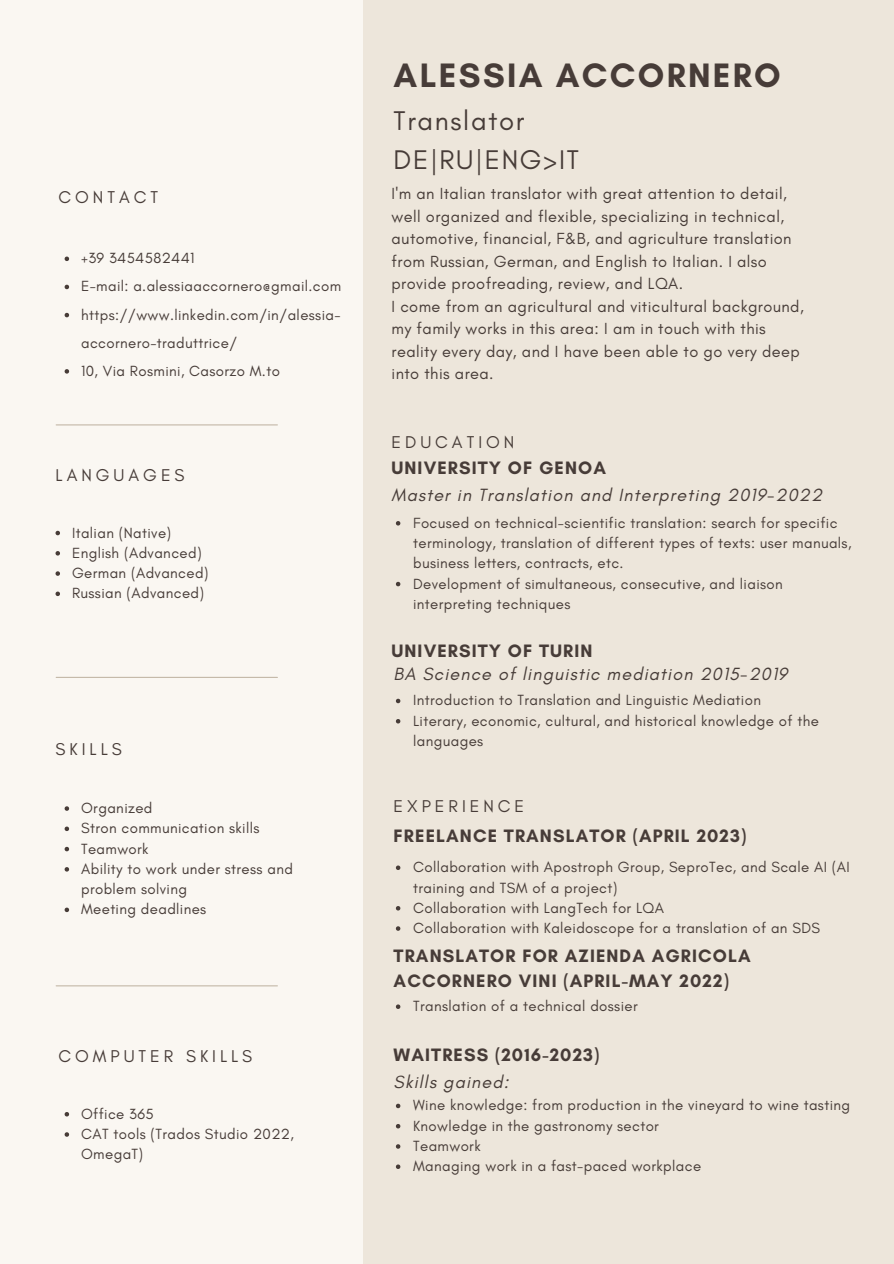
<style>
.page{position:relative;width:894px;height:1264px;background:#fff}
.page>*{position:absolute;margin:0;border:0;box-sizing:border-box;transform-origin:0 0}
.t1{font:700 34.5px "Glacial Indifference";letter-spacing:.065em;color:#473c38}
.t2{font:27.45px "Glacial Indifference";letter-spacing:.06em;color:#473c38}
.t3{font:700 18.3px/24.8px "Glacial Indifference";letter-spacing:.06em;color:#473c38}
.t4{font:italic 18px "Glacial Indifference";letter-spacing:.06em;color:#473c38}
.t5{font:17.4px "Glacial Indifference";letter-spacing:.23em;color:#473c38}
.t6{font:16.35px/22.5px "Glacial Indifference";letter-spacing:.025em;color:#473c38}
.t7{font:15px/20.2px "Glacial Indifference";letter-spacing:.025em;color:#473c38}
</style>
<div class="page">
<div style="left:0;top:0;width:893px;height:1263px;background:#ede6db"></div>
<div style="left:0;top:0;width:362px;height:1263px;background:#faf7f2"></div>
<hr style="left:56px;top:424px;width:221px;height:1px;background:#c3b8a8">
<hr style="left:56px;top:677px;width:221px;height:1px;background:#c3b8a8">
<svg style="left:65px;top:256px;width:4px;height:5px"></svg>
<svg style="left:65px;top:285px;width:4px;height:4px"></svg>
<svg style="left:65px;top:313px;width:4px;height:4px"></svg>
<svg style="left:65px;top:369px;width:4px;height:4px"></svg>
<svg style="left:55px;top:531px;width:5px;height:4px"></svg>
<svg style="left:55px;top:551px;width:5px;height:4px"></svg>
<svg style="left:55px;top:571px;width:5px;height:5px"></svg>
<svg style="left:55px;top:591px;width:5px;height:5px"></svg>
<svg style="left:65px;top:806px;width:4px;height:4px"></svg>
<svg style="left:65px;top:826px;width:4px;height:5px"></svg>
<svg style="left:65px;top:846px;width:4px;height:5px"></svg>
<svg style="left:65px;top:867px;width:4px;height:4px"></svg>
<svg style="left:65px;top:907px;width:4px;height:5px"></svg>
<svg style="left:396px;top:521px;width:4px;height:4px"></svg>
<svg style="left:396px;top:582px;width:4px;height:4px"></svg>
<svg style="left:396px;top:698px;width:4px;height:5px"></svg>
<svg style="left:396px;top:719px;width:4px;height:4px"></svg>
<svg style="left:65px;top:1112px;width:4px;height:4px"></svg>
<svg style="left:65px;top:1132px;width:4px;height:4px"></svg>
<hr style="left:56px;top:985px;width:221px;height:1px;background:#c3b8a8">
<svg style="left:396px;top:1103px;width:4px;height:5px"></svg>
<svg style="left:396px;top:1124px;width:4px;height:4px"></svg>
<svg style="left:396px;top:1144px;width:4px;height:4px"></svg>
<svg style="left:396px;top:1164px;width:4px;height:4px"></svg>
<svg style="left:396px;top:1004px;width:4px;height:4px"></svg>
<svg style="left:396px;top:865px;width:4px;height:5px"></svg>
<svg style="left:396px;top:906px;width:4px;height:4px"></svg>
<svg style="left:396px;top:926px;width:4px;height:4px"></svg>
<p class="t5" style="left:59px;top:186px;width:101px">CONTACT</p>
<p class="t7" style="left:81px;top:248px;width:115px">+39 3454582441</p>
<p class="t7" style="left:81px;top:276px;width:261px">E-mail: a.alessiaaccornero@gmail.com</p>
<p class="t7" style="left:81px;top:300px;width:261px;line-height:28.2px">https://www.linkedin.com/in/alessia&shy;accornero-traduttrice/</p>
<p class="t7" style="left:81px;top:360px;width:200px">10, Via Rosmini, Casorzo M.to</p>
<p class="t5" style="left:56px;top:464px;width:130px">LANGUAGES</p>
<p class="t7" style="left:72px;top:522px;width:101px">Italian (Native)</p>
<p class="t7" style="left:72px;top:542px;width:131px">English (Advanced)</p>
<p class="t7" style="left:72px;top:562px;width:138px">German (Advanced)</p>
<p class="t7" style="left:72px;top:583px;width:133px">Russian (Advanced)</p>
<p class="t5" style="left:56px;top:738px;width:68px">SKILLS</p>
<p class="t7" style="left:81px;top:797px;width:73px">Organized</p>
<p class="t7" style="left:81px;top:818px;width:180px">Stron communication skills</p>
<p class="t7" style="left:81px;top:838px;width:69px">Teamwork</p>
<p class="t7" style="left:81px;top:858px;width:213px">Ability to work under stress and problem solving</p>
<p class="t7" style="left:81px;top:899px;width:127px">Meeting deadlines</p>
<p class="t5" style="left:59px;top:1045px;width:195px">COMPUTER SKILLS</p>
<p class="t7" style="left:81px;top:1103px;width:74px">Office 365</p>
<p class="t7" style="left:81px;top:1123px;width:214px">CAT tools (Trados Studio 2022,<br>OmegaT)</p>
<p class="t1" style="left:393px;top:54px;width:388px">ALESSIA ACCORNERO</p>
<p class="t2" style="left:393px;top:104px;width:132px">Translator</p>
<p class="t2" style="left:393px;top:142px;width:187px">DE|RU|ENG&gt;IT</p>
<p class="t6" style="left:391px;top:182px;width:401px">I'm an Italian translator with great attention to detail, well organized and flexible, specializing in technical, automotive, financial, F&amp;B, and agriculture translation from Russian, German, and English to Italian. I also provide proofreading, review, and LQA.</p>
<p class="t6" style="left:391px;top:294px;width:413px">I come from an agricultural and viticultural background, my family works in this area: I am in touch with this reality every day, and I have been able to go very deep into this area.</p>
<p class="t5" style="left:391px;top:431px;width:124px">EDUCATION</p>
<p class="t3" style="left:391px;top:455px;width:216px">UNIVERSITY OF GENOA</p>
<p class="t4" style="left:391px;top:484px;width:432px">Master in Translation and Interpreting 2019-2022</p>
<p class="t7" style="left:413px;top:512px;width:440px">Focused on technical-scientific translation: search for specific terminology, translation of different types of texts: user manuals, business letters, contracts, etc.</p>
<p class="t7" style="left:413px;top:573px;width:371px">Development of simultaneous, consecutive, and liaison interpreting techniques</p>
<p class="t3" style="left:391px;top:638px;width:202px">UNIVERSITY OF TURIN</p>
<p class="t4" style="left:393px;top:662px;width:395px">BA Science of linguistic mediation 2015-2019</p>
<p class="t7" style="left:413px;top:690px;width:349px">Introduction to Translation and Linguistic Mediation</p>
<p class="t7" style="left:413px;top:710px;width:407px">Literary, economic, cultural, and historical knowledge of the languages</p>
<p class="t5" style="left:393px;top:795px;width:132px">EXPERIENCE</p>
<p class="t3" style="left:393px;top:823px;width:354px">FREELANCE TRANSLATOR (APRIL 2023)</p>
<p class="t7" style="left:413px;top:856px;width:438px">Collaboration with Apostroph Group, SeproTec, and Scale AI (AI training and TSM of a project)</p>
<p class="t7" style="left:413px;top:897px;width:252px">Collaboration with LangTech for LQA</p>
<p class="t7" style="left:413px;top:917px;width:408px">Collaboration with Kaleidoscope for a translation of an SDS</p>
<p class="t3" style="left:393px;top:943px;width:358px">TRANSLATOR FOR AZIENDA AGRICOLA<br>ACCORNERO VINI (APRIL-MAY 2022)</p>
<p class="t7" style="left:413px;top:995px;width:226px">Translation of a technical dossier</p>
<p class="t3" style="left:393px;top:1042px;width:207px">WAITRESS (2016-2023)</p>
<p class="t7" style="left:413px;top:1095px;width:438px">Wine knowledge: from production in the vineyard to wine tasting</p>
<p class="t7" style="left:413px;top:1115px;width:247px">Knowledge in the gastronomy sector</p>
<p class="t7" style="left:413px;top:1135px;width:69px">Teamwork</p>
<p class="t7" style="left:413px;top:1155px;width:289px">Managing work in a fast-paced workplace</p>
<p class="t4" style="left:393px;top:1070px;width:116px">Skills gained:</p>
</div>
